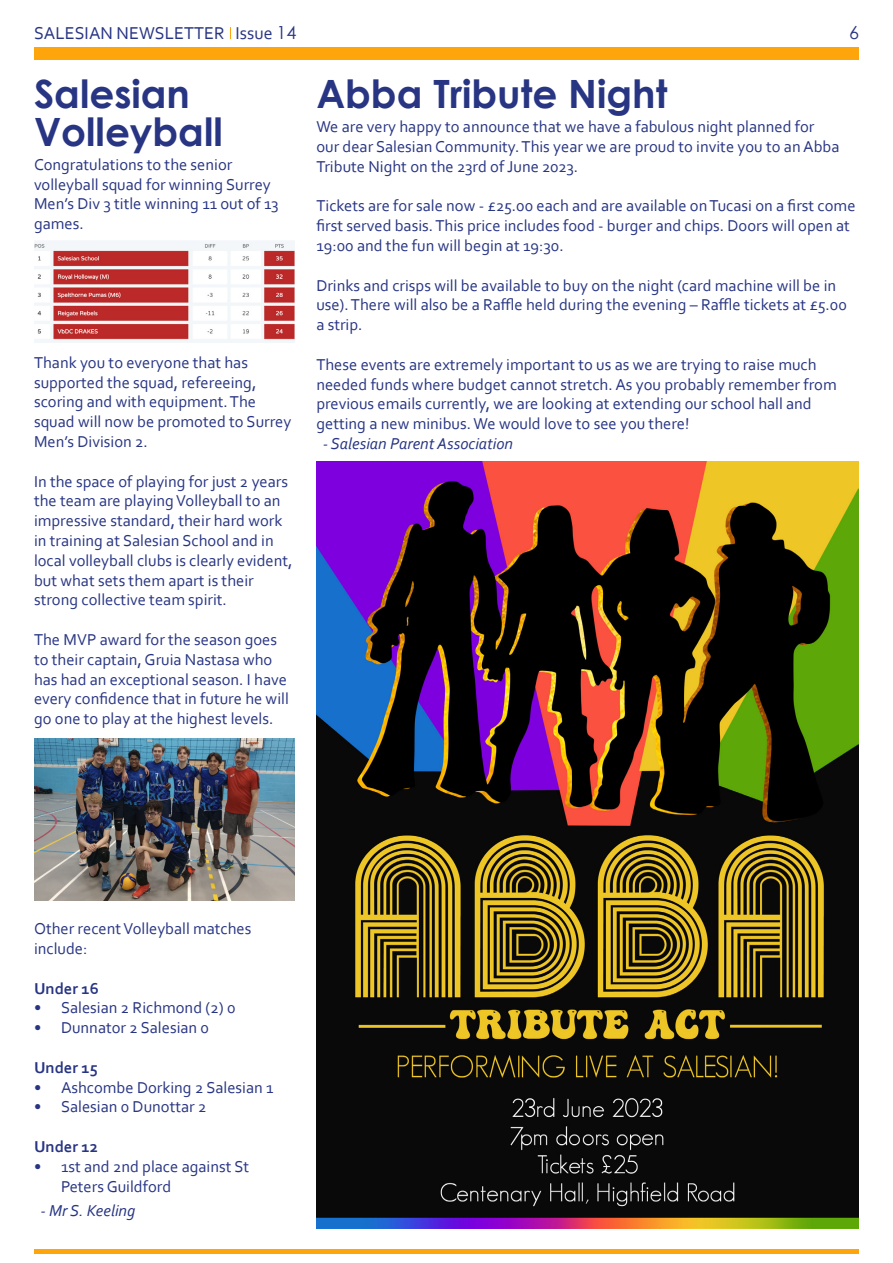
<style>
.page{position:relative;width:893px;height:1263px;background:#fff}
.page>*{position:absolute;margin:0;border:0;box-sizing:border-box;transform-origin:0 0}
.t1{font:700 39px/37.5px "Century Gothic";color:#283583}
.t2{font:18px "Corbel";color:#283583}
.t3{font:18px "Century Gothic";color:#283583}
.t4{font:16.5px/19.8px "Corbel";color:#283583}
.t5{font:italic 16.5px "Corbel";color:#283583}
.t6{font:700 16.5px "Corbel";color:#283583}
.s1{font-family:"Century Gothic"}
</style>
<div class="page">
<div style="left:34px;top:47px;width:825px;height:13px;background:#ffa50c"></div>
<svg style="left:230px;top:27px;width:1px;height:12px"></svg>
<hr style="left:34px;top:1249px;width:825px;height:4px;background:#ffa50c">
<img style="left:316px;top:461px;width:543px;height:768px">
<img style="left:34px;top:241px;width:261px;height:101px">
<img style="left:34px;top:739px;width:261px;height:161px">
<p class="t2" style="left:34px;top:22px;width:264px">SALESIAN NEWSLETTER Issue <span class="s1">14</span></p>
<p class="t3" style="left:849px;top:20px;width:11px">6</p>
<h1 class="t1" style="left:34px;top:74px;width:190px">Salesian<br>Volleyball</h1>
<p class="t4" style="left:34px;top:154px;width:246px">Congratulations to the senior volleyball squad for winning Surrey<br>Men’s Div 3 title winning 11 out of 13 games.</p>
<h1 class="t1" style="left:316px;top:74px;width:352px">Abba Tribute Night</h1>
<p class="t4" style="left:316px;top:116px;width:525px">We are very happy to announce that we have a fabulous night planned for our dear Salesian Community. This year we are proud to invite you to an Abba<br>Tribute Night on the 23rd of June 2023.</p>
<p class="t4" style="left:316px;top:196px;width:541px">Tickets are for sale now - £25.00 each and are available on Tucasi on a first come first served basis. This price includes food - burger and chips. Doors will open at<br>19:00 and the fun will begin at 19:30.</p>
<p class="t4" style="left:316px;top:275px;width:532px">Drinks and crisps will be available to buy on the night (card machine will be in use). There will also be a Raffle held during the evening – Raffle tickets at £5.00 a strip.</p>
<p class="t4" style="left:316px;top:354px;width:522px">These events are extremely important to us as we are trying to raise much needed funds where budget cannot stretch. As you probably remember from previous emails currently, we are looking at extending our school hall and getting a new minibus. We would love to see you there!</p>
<p class="t5" style="left:323px;top:433px;width:192px">- Salesian Parent Association</p>
<p class="t4" style="left:34px;top:352px;width:259px">Thank you to everyone that has supported the squad, refereeing, scoring and with equipment. The squad will now be promoted to Surrey<br>Men’s Division 2.</p>
<p class="t4" style="left:34px;top:471px;width:260px">In the space of playing for just 2 years the team are playing Volleyball to an impressive standard, their hard work in training at Salesian School and in local volleyball clubs is clearly evident, but what sets them apart is their strong collective team spirit.</p>
<p class="t4" style="left:34px;top:629px;width:256px">The MVP award for the season goes to their captain, Gruia Nastasa who has had an exceptional season. I have every confidence that in future he will go one to play at the highest levels.</p>
<p class="t4" style="left:34px;top:918px;width:219px">Other recent Volleyball matches include:</p>
<p class="t6" style="left:34px;top:978px;width:66px">Under 16</p>
<p class="t4" style="left:34px;top:998px;width:203px">• Salesian 2 Richmond (2) 0</p>
<p class="t4" style="left:34px;top:1017px;width:177px">• Dunnator 2 Salesian 0</p>
<p class="t6" style="left:34px;top:1057px;width:65px">Under 15</p>
<p class="t4" style="left:34px;top:1077px;width:241px">• Ashcombe Dorking 2 Salesian 1</p>
<p class="t4" style="left:34px;top:1097px;width:174px">• Salesian 0 Dunottar 2</p>
<p class="t6" style="left:34px;top:1136px;width:65px">Under 12</p>
<p class="t4" style="left:61px;top:1156px;width:190px;text-indent:-27px">• 1st and 2nd place against St<br>Peters Guildford</p>
<p class="t5" style="left:41px;top:1200px;width:96px">- Mr S. Keeling</p>
</div>
